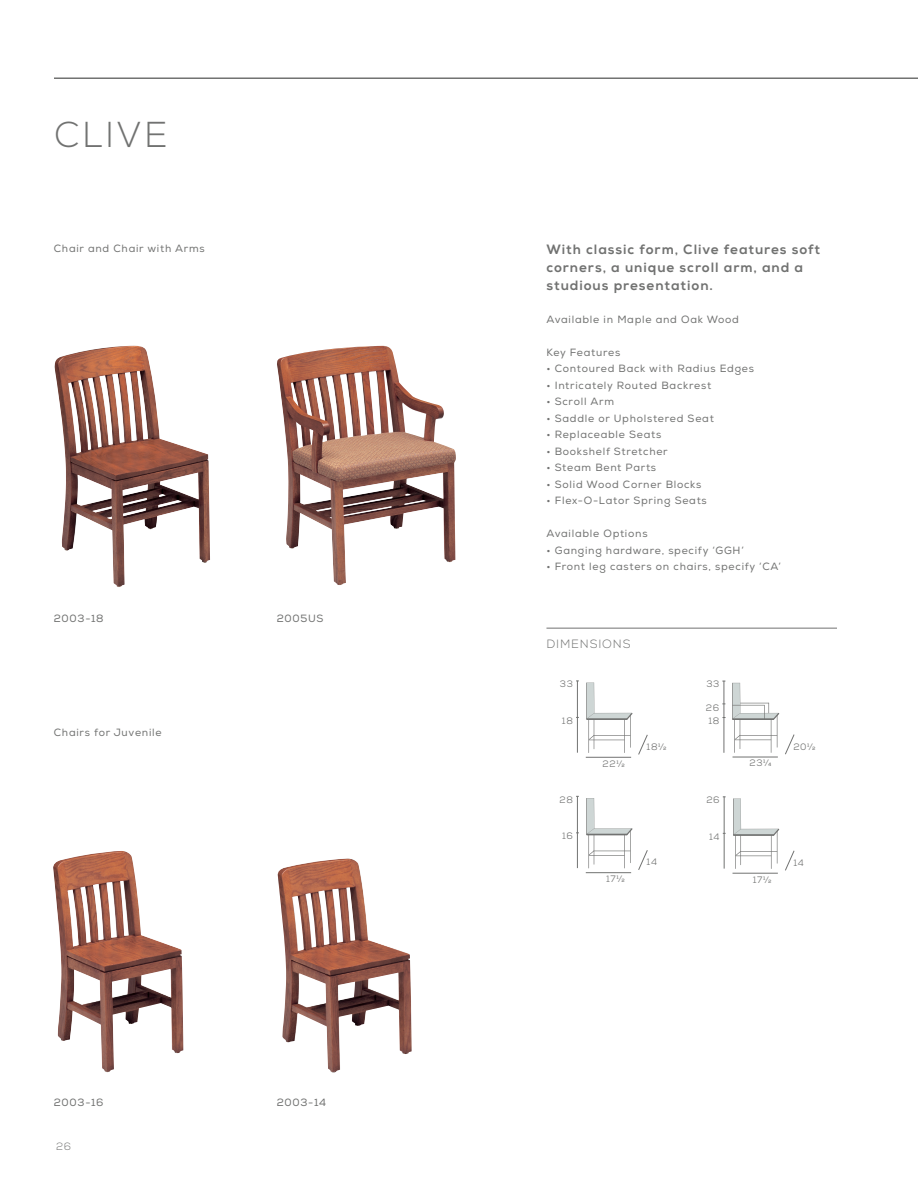
<style>
.page{position:relative;width:918px;height:1188px;background:#fff}
.page>*{position:absolute;margin:0;border:0;box-sizing:border-box;transform-origin:0 0}
.t1{font:300 36px "Nexa";letter-spacing:.07em;color:#717271}
.t2{font:800 13.5px/18px "Nexa";letter-spacing:.07em;color:#717271}
.t3{font:300 12px "Nexa";letter-spacing:.07em;color:#717271}
.t4{font:10.5px "Nexa";letter-spacing:.07em;color:#717271}
.t5{font:300 10.5px "Nexa";color:#717271}
.t6{font:9.3px "Nexa";color:#717271}
</style>
<div class="page">
<hr style="left:54px;top:77px;width:864px;height:2px;background:#717271">
<img style="left:54px;top:346px;width:156px;height:241px">
<img style="left:277px;top:346px;width:179px;height:239px">
<img style="left:53px;top:851px;width:130px;height:221px">
<img style="left:277px;top:858px;width:135px;height:215px">
<hr style="left:586px;top:757px;width:45px;height:1px;background:#717271">
<svg style="left:586px;top:683px;width:62px;height:72px"></svg>
<hr style="left:577px;top:681px;width:1px;height:72px;background:#717271">
<hr style="left:724px;top:681px;width:1px;height:72px;background:#717271">
<hr style="left:733px;top:757px;width:45px;height:1px;background:#717271">
<svg style="left:732px;top:683px;width:63px;height:72px"></svg>
<hr style="left:586px;top:872px;width:45px;height:1px;background:#717271">
<svg style="left:586px;top:798px;width:62px;height:72px"></svg>
<hr style="left:577px;top:796px;width:1px;height:72px;background:#717271">
<hr style="left:733px;top:873px;width:45px;height:1px;background:#717271">
<svg style="left:733px;top:798px;width:62px;height:73px"></svg>
<hr style="left:724px;top:797px;width:1px;height:72px;background:#717271">
<hr style="left:546px;top:628px;width:291px;height:1px;background:#717271">
<p class="t1" style="left:54px;top:113px;width:115px">CLIVE</p>
<p class="t4" style="left:54px;top:242px;width:153px">Chair and Chair with Arms</p>
<p class="t4" style="left:54px;top:612px;width:51px">2003-18</p>
<p class="t4" style="left:277px;top:612px;width:48px">2005US</p>
<p class="t4" style="left:54px;top:726px;width:109px">Chairs for Juvenile</p>
<p class="t4" style="left:54px;top:1096px;width:51px">2003-16</p>
<p class="t5" style="left:56px;top:1140px;width:16px">26</p>
<p class="t4" style="left:277px;top:1096px;width:51px">2003-14</p>
<p class="t2" style="left:546px;top:240px;width:275px">With classic form, Clive features soft corners, a unique scroll arm, and a studious presentation.</p>
<p class="t4" style="left:546px;top:313px;width:194px">Available in Maple and Oak Wood</p>
<p class="t4" style="left:546px;top:346px;width:75px">Key Features</p>
<p class="t4" style="left:546px;top:362px;width:209px">• Contoured Back with Radius Edges</p>
<p class="t4" style="left:546px;top:379px;width:166px">• Intricately Routed Backrest</p>
<p class="t4" style="left:546px;top:395px;width:69px">• Scroll Arm</p>
<p class="t4" style="left:546px;top:412px;width:169px">• Saddle or Upholstered Seat</p>
<p class="t4" style="left:546px;top:428px;width:116px">• Replaceable Seats</p>
<p class="t4" style="left:546px;top:445px;width:123px">• Bookshelf Stretcher</p>
<p class="t4" style="left:546px;top:461px;width:111px">• Steam Bent Parts</p>
<p class="t4" style="left:546px;top:478px;width:156px">• Solid Wood Corner Blocks</p>
<p class="t4" style="left:546px;top:494px;width:162px">• Flex-O-Lator Spring Seats</p>
<p class="t4" style="left:546px;top:527px;width:103px">Available Options</p>
<p class="t4" style="left:546px;top:544px;width:199px">• Ganging hardware, specify ‘GGH’</p>
<p class="t4" style="left:546px;top:560px;width:236px">• Front leg casters on chairs, specify ‘CA’</p>
<p class="t3" style="left:546px;top:637px;width:86px">DIMENSIONS</p>
<p class="t6" style="left:560px;top:678px;width:14px">33</p>
<p class="t6" style="left:562px;top:715px;width:12px">18</p>
<p class="t6" style="left:706px;top:678px;width:14px">33</p>
<p class="t6" style="left:706px;top:701px;width:15px">26</p>
<p class="t6" style="left:708px;top:715px;width:12px">18</p>
<p class="t6" style="left:647px;top:741px;width:22px">181/2</p>
<p class="t6" style="left:793px;top:740px;width:24px">201/2</p>
<p class="t6" style="left:603px;top:758px;width:24px">221/2</p>
<p class="t6" style="left:750px;top:757px;width:24px">231/4</p>
<p class="t6" style="left:559px;top:794px;width:15px">28</p>
<p class="t6" style="left:562px;top:830px;width:12px">16</p>
<p class="t6" style="left:706px;top:794px;width:15px">26</p>
<p class="t6" style="left:709px;top:831px;width:12px">14</p>
<p class="t6" style="left:647px;top:856px;width:12px">14</p>
<p class="t6" style="left:793px;top:857px;width:12px">14</p>
<p class="t6" style="left:606px;top:873px;width:20px">171/2</p>
<p class="t6" style="left:753px;top:873px;width:20px">171/2</p>
</div>
